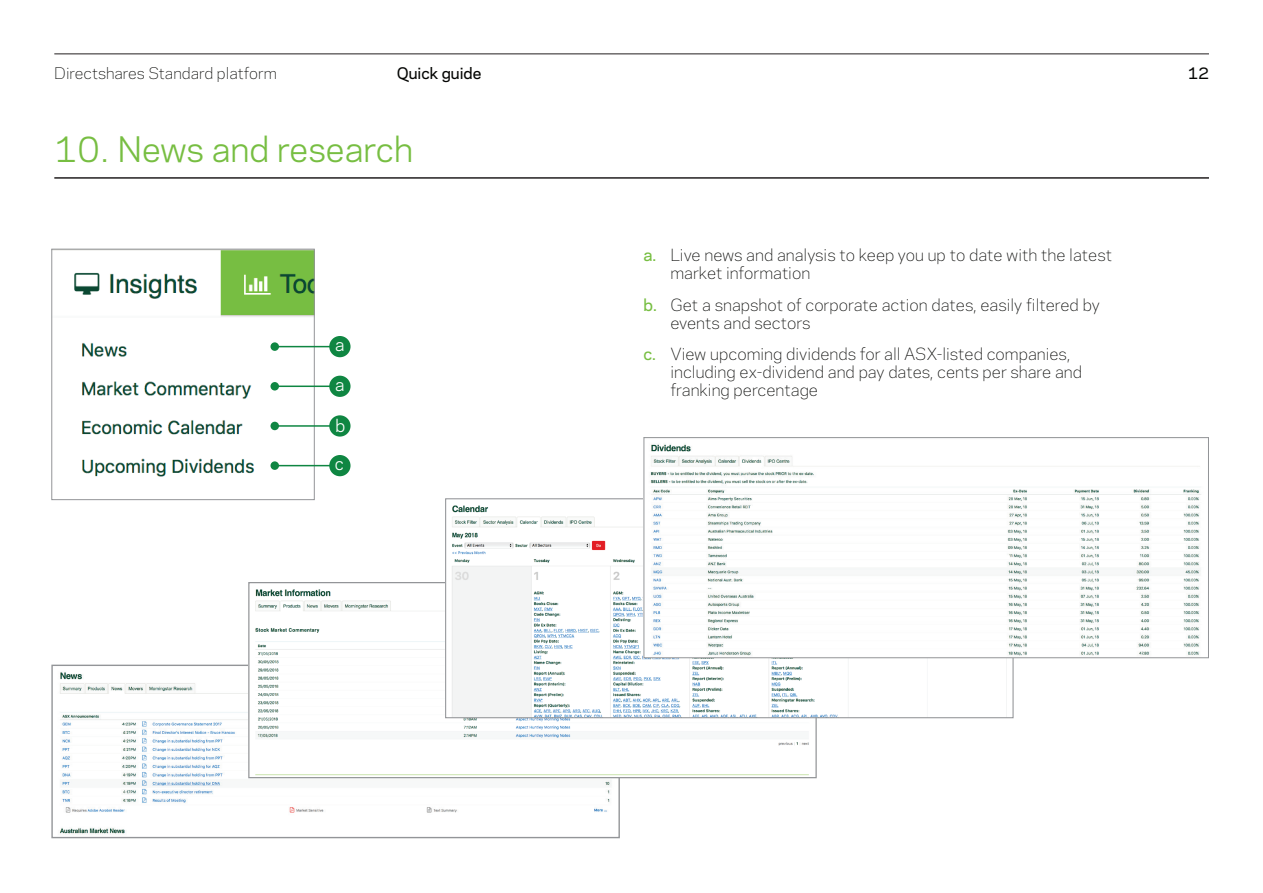
<style>
.page{position:relative;width:1263px;height:893px;background:#fff}
.page>*{position:absolute;margin:0;border:0;box-sizing:border-box;transform-origin:0 0}
.t1{font:33px "Polaris";color:#77be42}
.t2{font:16.5px "Polaris";color:#fff}
.t3{font:300 15.75px/18px "Polaris";color:#040503}
.t4{font:300 15px "Polaris";color:#040503}
.t5{font:500 15px "Polaris";color:#040503}
.s1{font-weight:500;color:#77be42}
</style>
<div class="page">
<hr style="left:54px;top:54px;width:1155px;height:1px;background:#231f20">
<hr style="left:54px;top:177px;width:1155px;height:2px;background:#231f20">
<img style="left:59px;top:672px;width:559px;height:162px">
<div style="left:51px;top:665px;width:569px;height:173px;border:1px solid #939598"></div>
<img style="left:250px;top:589px;width:565px;height:187px">
<img style="left:74px;top:251px;width:239px;height:226px">
<div style="left:51px;top:249px;width:264px;height:251px;border:1px solid #939598"></div>
<img style="left:447px;top:505px;width:564px;height:211px">
<img style="left:645px;top:444px;width:556px;height:212px">
<div style="left:643px;top:437px;width:566px;height:221px;border:1px solid #939598"></div>
<div style="left:329px;top:376px;width:21px;height:21px;background:#0f8642;border-radius:50%"></div>
<div style="left:270px;top:382px;width:9px;height:9px;background:#0f8642;border-radius:50%"></div>
<hr style="left:275px;top:386px;width:64px;height:1px;background:#0f8642">
<div style="left:329px;top:336px;width:21px;height:21px;background:#0f8642;border-radius:50%"></div>
<div style="left:270px;top:342px;width:9px;height:9px;background:#0f8642;border-radius:50%"></div>
<hr style="left:275px;top:346px;width:64px;height:1px;background:#0f8642">
<div style="left:329px;top:455px;width:21px;height:21px;background:#0f8642;border-radius:50%"></div>
<div style="left:270px;top:461px;width:9px;height:9px;background:#0f8642;border-radius:50%"></div>
<hr style="left:275px;top:465px;width:64px;height:1px;background:#0f8642">
<div style="left:329px;top:415px;width:21px;height:22px;background:#0f8642;border-radius:50%"></div>
<div style="left:270px;top:422px;width:9px;height:8px;background:#0f8642;border-radius:50%"></div>
<hr style="left:275px;top:425px;width:64px;height:2px;background:#0f8642">
<p class="t4" style="left:54px;top:62px;width:224px">Directshares Standard platform</p>
<p class="t5" style="left:397px;top:62px;width:86px">Quick guide</p>
<p class="t5" style="left:1188px;top:62px;width:22px">12</p>
<h1 class="t1" style="left:54px;top:124px;width:360px">10. News and research</h1>
<p class="t2" style="left:335px;top:332px;width:11px">a</p>
<p class="t2" style="left:335px;top:372px;width:11px">a</p>
<p class="t2" style="left:335px;top:413px;width:11px">b</p>
<p class="t2" style="left:335px;top:451px;width:11px">c</p>
<p class="t3" style="left:670px;top:245px;width:443px;text-indent:-27px"><span class="s1">a.</span> Live news and analysis to keep you up to date with the latest market information</p>
<p class="t3" style="left:670px;top:295px;width:431px;text-indent:-27px"><span class="s1">b.</span> Get a snapshot of corporate action dates, easily filtered by events and sectors</p>
<p class="t3" style="left:670px;top:344px;width:413px;text-indent:-27px"><span class="s1">c.</span> View upcoming dividends for all ASX-listed companies, including ex-dividend and pay dates, cents per share and franking percentage</p>
</div>
